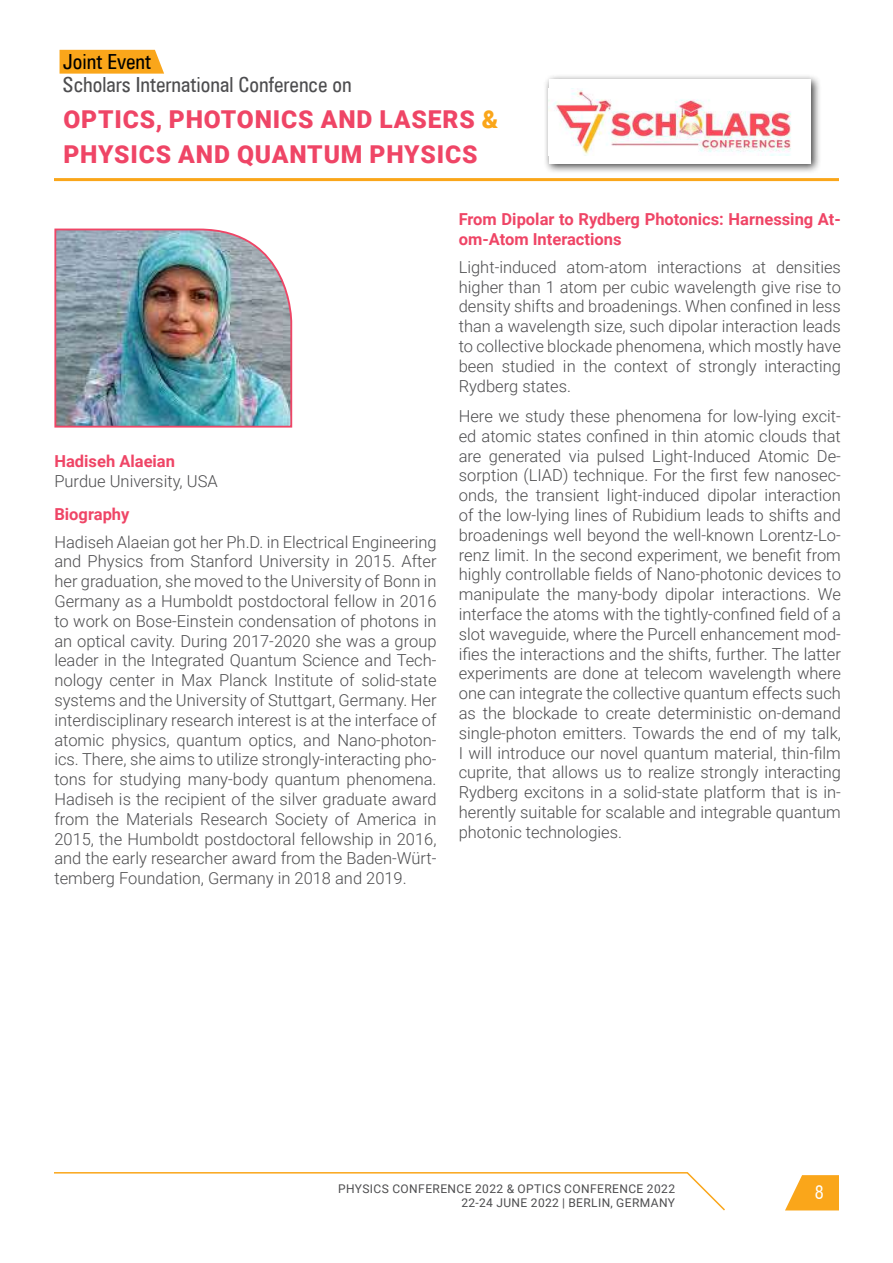
<style>
.page{position:relative;width:893px;height:1263px;background:#fff}
.page>*{position:absolute;margin:0;border:0;box-sizing:border-box;transform-origin:0 0}
.t1{font:900 24.6px/35.5px "Roboto";letter-spacing:.035em;color:#ef4566}
.t2{font:condensed 20.85px "Zurich BT";color:#4d4d4f}
.t3{font:condensed 20.85px "Zurich BT";color:#000}
.t4{font:condensed 18px "Swiss 721 BT";color:#fff}
.t5{font:300 16.5px/19.8px "Roboto";color:#4d4d4f;text-align:justify}
.t6{font:700 16.5px/19.8px "Roboto";color:#ef4566}
.t7{font:12px/14.4px "Roboto";letter-spacing:.035em;color:#4d4d4f;text-align:right}
.s1{color:#faa61a}
</style>
<div class="page">
<svg style="left:60px;top:50px;width:104px;height:24px;background:#faab27"></svg>
<div style="left:543px;top:74px;width:279px;height:101px;background:#000;opacity:.75"></div>
<div style="left:549px;top:79px;width:261px;height:84px;background:#fff"></div>
<svg style="left:785px;top:1175px;width:54px;height:35px"></svg>
<img style="left:553px;top:88px;width:238px;height:68px">
<svg style="left:54px;top:1172px;width:671px;height:39px"></svg>
<hr style="left:54px;top:178px;width:785px;height:3px;background:#faa61a">
<img style="left:54px;top:228px;width:239px;height:200px">
<p class="t3" style="left:63px;top:49px;width:90px">Joint Event</p>
<p class="t2" style="left:63px;top:72px;width:290px">Scholars International Conference on</p>
<h1 class="t1" style="left:63px;top:100px;width:437px">OPTICS, PHOTONICS AND LASERS <span class="s1">&amp;<br></span>PHYSICS AND QUANTUM PHYSICS</h1>
<p class="t6" style="left:54px;top:451px;width:122px">Hadiseh Alaeian</p>
<p class="t5" style="left:54px;top:471px;width:165px">Purdue University, USA</p>
<p class="t6" style="left:54px;top:503px;width:77px">Biography</p>
<p class="t5" style="left:54px;top:531px;width:384px">Hadiseh Alaeian got her Ph.D. in Electrical Engineering and Physics from Stanford University in 2015. After her graduation, she moved to the University of Bonn in Germany as a Humboldt postdoctoral fellow in 2016 to work on Bose-Einstein condensation of photons in an optical cavity. During 2017-2020 she was a group leader in the Integrated Quantum Science and Tech&shy;nology center in Max Planck Institute of solid-state systems and the University of Stuttgart, Germany. Her interdisciplinary research interest is at the interface of atomic physics, quantum optics, and Nano-photon&shy;ics. There, she aims to utilize strongly-interacting pho&shy;tons for studying many-body quantum phenomena.<br>Hadiseh is the recipient of the silver graduate award from the Materials Research Society of America in 2015, the Humboldt postdoctoral fellowship in 2016, and the early researcher award from the Baden-Würt&shy;temberg Foundation, Germany in 2018 and 2019.</p>
<p class="t6" style="left:459px;top:209px;width:384px">From Dipolar to Rydberg Photonics: Harnessing At&shy;om-Atom Interactions</p>
<p class="t5" style="left:459px;top:256px;width:384px">Light-induced atom-atom interactions at densities higher than 1 atom per cubic wavelength give rise to density shifts and broadenings. When confined in less than a wavelength size, such dipolar interaction leads to collective blockade phenomena, which mostly have been studied in the context of strongly interacting Rydberg states.</p>
<p class="t5" style="left:459px;top:406px;width:384px">Here we study these phenomena for low-lying excit&shy;ed atomic states confined in thin atomic clouds that are generated via pulsed Light-Induced Atomic De&shy;sorption (LIAD) technique. For the first few nanosec&shy;onds, the transient light-induced dipolar interaction of the low-lying lines of Rubidium leads to shifts and broadenings well beyond the well-known Lorentz-Lo&shy;renz limit. In the second experiment, we benefit from highly controllable fields of Nano-photonic devices to manipulate the many-body dipolar interactions. We interface the atoms with the tightly-confined field of a slot waveguide, where the Purcell enhancement mod&shy;ifies the interactions and the shifts, further. The latter experiments are done at telecom wavelength where one can integrate the collective quantum effects such as the blockade to create deterministic on-demand single-photon emitters. Towards the end of my talk, I will introduce our novel quantum material, thin-film cuprite, that allows us to realize strongly interacting Rydberg excitons in a solid-state platform that is in&shy;herently suitable for scalable and integrable quantum photonic technologies.</p>
<p class="t7" style="left:338px;top:1181px;width:338px">PHYSICS CONFERENCE 2022 &amp; OPTICS CONFERENCE 2022<br>22-24 JUNE 2022 | BERLIN, GERMANY</p>
<p class="t4" style="left:815px;top:1181px;width:10px">8</p>
</div>
